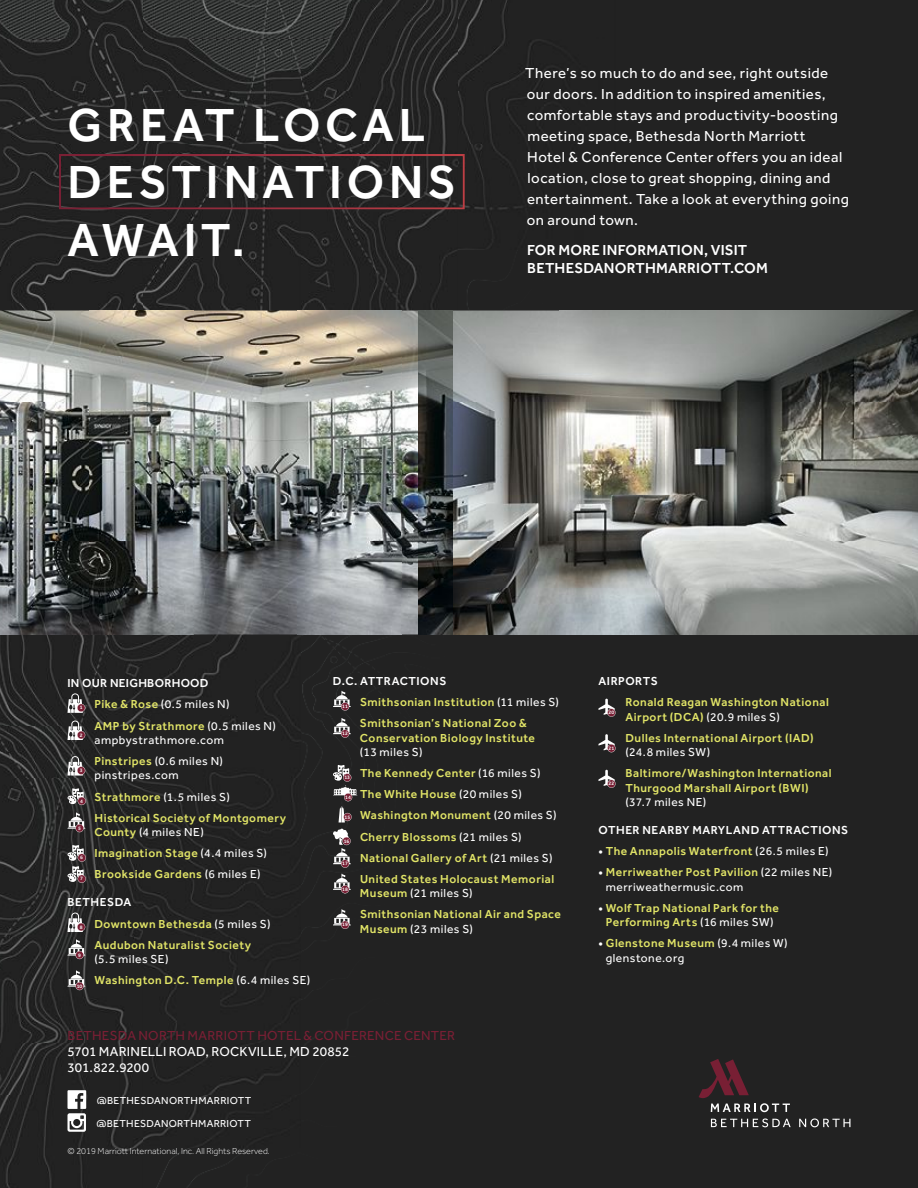
<style>
.page{position:relative;width:918px;height:1188px;background:#fff}
.page>*{position:absolute;margin:0;border:0;box-sizing:border-box;transform-origin:0 0}
.t1{font:500 48px/57.6px "Effra";letter-spacing:.1em;color:#fff}
.t2{font:15px/21px "Effra";letter-spacing:.035em;color:#fff}
.t3{font:500 15px/18px "Effra";letter-spacing:.015em;color:#fff}
.t4{font:13.5px/16.2px "Effra";letter-spacing:.01em;color:#fff}
.t5{font:13.5px "Effra";letter-spacing:.01em;color:#781f34}
.t6{font:500 12px/14.4px "Effra";letter-spacing:.04em;color:#e1e467}
.t7{font:12px/14.4px "Effra";letter-spacing:.04em;color:#fff}
.t8{font:500 12px "Effra";letter-spacing:.04em;color:#fff}
.t9{font:10.5px/22.8px "Effra";letter-spacing:.025em;color:#fff}
.t10{font:300 9px "Effra";color:#fff}
.t11{font:500 5.25px "Effra";color:#fff}
.s1{font-weight:500;color:#e1e467}
.s2{font-weight:400;color:#fff}
.s3{color:#fff}
.s4{font-weight:500}
</style>
<div class="page">
<img style="left:0;top:0;width:918px;height:310px">
<div style="left:0;top:635px;width:918px;height:553px;background:#222"></div>
<img style="left:0;top:310px;width:418px;height:278px">
<img style="left:0;top:588px;width:878px;height:46px">
<img style="left:453px;top:310px;width:425px;height:278px">
<img style="left:878px;top:310px;width:40px;height:324px">
<img style="left:418px;top:310px;width:35px;height:324px">
<svg style="left:59px;top:154px;width:406px;height:56px;background:#2d2526"></svg>
<svg style="left:67px;top:1090px;width:19px;height:42px"></svg>
<svg style="left:699px;top:1059px;width:91px;height:53px;background:#3a2b2f"></svg>
<svg style="left:711px;top:1118px;width:80px;height:9px"></svg>
<svg style="left:799px;top:1118px;width:52px;height:9px"></svg>
<svg style="left:67px;top:693px;width:18px;height:20px"></svg>
<svg style="left:67px;top:721px;width:18px;height:19px"></svg>
<svg style="left:67px;top:756px;width:18px;height:20px"></svg>
<svg style="left:67px;top:788px;width:19px;height:17px"></svg>
<svg style="left:67px;top:812px;width:18px;height:20px"></svg>
<svg style="left:67px;top:845px;width:19px;height:38px"></svg>
<svg style="left:67px;top:913px;width:18px;height:19px"></svg>
<svg style="left:67px;top:939px;width:18px;height:20px"></svg>
<svg style="left:67px;top:970px;width:18px;height:20px"></svg>
<svg style="left:333px;top:691px;width:18px;height:20px"></svg>
<svg style="left:333px;top:718px;width:18px;height:20px"></svg>
<svg style="left:333px;top:765px;width:24px;height:57px"></svg>
<svg style="left:331px;top:828px;width:20px;height:40px"></svg>
<svg style="left:333px;top:874px;width:18px;height:19px"></svg>
<svg style="left:333px;top:909px;width:18px;height:20px"></svg>
<svg style="left:599px;top:699px;width:17px;height:18px"></svg>
<svg style="left:599px;top:734px;width:17px;height:18px"></svg>
<svg style="left:599px;top:770px;width:17px;height:18px"></svg>
<h1 class="t1" style="left:68px;top:96px;width:390px">GREAT LOCAL<br>DESTINATIONS<br>AWAIT.</h1>
<p class="t2" style="left:525px;top:62px;width:325px">There’s so much to do and see, right outside our doors. In addition to inspired amenities, comfortable stays and productivity-boosting meeting space, Bethesda North Marriott<br>Hotel &amp; Conference Center offers you an ideal location, close to great shopping, dining and entertainment. Take a look at everything going on around town.</p>
<p class="t3" style="left:527px;top:241px;width:242px">FOR MORE INFORMATION, VISIT<br>BETHESDANORTHMARRIOTT.COM</p>
<p class="t8" style="left:68px;top:676px;width:143px">IN OUR NEIGHBORHOOD</p>
<p class="t11" style="left:80px;top:705px;width:4px">1</p>
<p class="t7" style="left:94px;top:697px;width:137px"><span class="s1">Pike &amp; Rose</span> (0.5 miles N)</p>
<p class="t11" style="left:80px;top:732px;width:4px">2</p>
<p class="t7" style="left:95px;top:718px;width:183px"><span class="s1">AMP by Strathmore</span> (0.5 miles N) ampbystrathmore.com</p>
<p class="t11" style="left:80px;top:767px;width:4px">3</p>
<p class="t7" style="left:95px;top:754px;width:130px"><span class="s1">Pinstripes</span> (0.6 miles N) pinstripes.com</p>
<p class="t11" style="left:80px;top:798px;width:4px">4</p>
<p class="t7" style="left:94px;top:789px;width:137px"><span class="s1">Strathmore</span> (1.5 miles S)</p>
<p class="t11" style="left:78px;top:825px;width:4px">5</p>
<p class="t6" style="left:94px;top:810px;width:193px">Historical Society of Montgomery<br>County <span class="s2">(4 miles NE)</span></p>
<p class="t11" style="left:80px;top:854px;width:4px">6</p>
<p class="t6" style="left:94px;top:846px;width:174px">Imagination Stage <span class="s2">(4.4 miles S)</span></p>
<p class="t11" style="left:80px;top:875px;width:4px">7</p>
<p class="t6" style="left:94px;top:867px;width:168px">Brookside Gardens <span class="s2">(6 miles E)</span></p>
<p class="t8" style="left:67px;top:895px;width:65px">BETHESDA</p>
<p class="t11" style="left:80px;top:924px;width:4px">8</p>
<p class="t6" style="left:94px;top:916px;width:178px">Downtown Bethesda <span class="s2">(5 miles S)</span></p>
<p class="t11" style="left:78px;top:952px;width:4px">9</p>
<p class="t6" style="left:94px;top:937px;width:158px">Audubon Naturalist Society</p>
<p class="t7" style="left:94px;top:952px;width:76px">(5.5 miles SE)</p>
<p class="t11" style="left:77px;top:983px;width:7px">10</p>
<p class="t6" style="left:94px;top:973px;width:217px">Washington D.C. Temple <span class="s2">(6.4 miles SE)</span></p>
<p class="t8" style="left:333px;top:674px;width:115px">D.C. ATTRACTIONS</p>
<p class="t11" style="left:342px;top:703px;width:7px">11</p>
<p class="t6" style="left:360px;top:695px;width:201px">Smithsonian Institution <span class="s2">(11 miles S)</span></p>
<p class="t11" style="left:342px;top:730px;width:7px">12</p>
<p class="t6" style="left:360px;top:716px;width:177px">Smithsonian’s National Zoo &amp;<br>Conservation Biology Institute</p>
<p class="t7" style="left:360px;top:745px;width:64px">(13 miles S)</p>
<p class="t11" style="left:344px;top:774px;width:7px">13</p>
<p class="t6" style="left:360px;top:766px;width:182px">The Kennedy Center <span class="s2">(16 miles S)</span></p>
<p class="t11" style="left:345px;top:794px;width:7px">14</p>
<p class="t6" style="left:360px;top:787px;width:163px">The White House <span class="s2">(20 miles S)</span></p>
<p class="t11" style="left:345px;top:814px;width:7px">15</p>
<p class="t6" style="left:360px;top:808px;width:198px">Washington Monument <span class="s2">(20 miles S)</span></p>
<p class="t11" style="left:344px;top:838px;width:7px">16</p>
<p class="t6" style="left:360px;top:829px;width:163px">Cherry Blossoms <span class="s2">(21 miles S)</span></p>
<p class="t11" style="left:342px;top:860px;width:7px">17</p>
<p class="t6" style="left:360px;top:851px;width:194px">National Gallery of Art <span class="s2">(21 miles S)</span></p>
<p class="t11" style="left:342px;top:886px;width:7px">18</p>
<p class="t6" style="left:360px;top:872px;width:196px">United States Holocaust Memorial<br>Museum <span class="s2">(21 miles S)</span></p>
<p class="t11" style="left:342px;top:922px;width:7px">19</p>
<p class="t6" style="left:360px;top:907px;width:202px">Smithsonian National Air and Space<br>Museum <span class="s2">(23 miles S)</span></p>
<p class="t5" style="left:68px;top:1027px;width:389px">BETHESDA NORTH MARRIOTT HOTEL &amp; CONFERENCE CENTER</p>
<p class="t4" style="left:68px;top:1043px;width:283px">5701 MARINELLI ROAD, ROCKVILLE, MD 20852<br>301.822.9200</p>
<p class="t9" style="left:96px;top:1089px;width:156px">@BETHESDANORTHMARRIOTT @BETHESDANORTHMARRIOTT</p>
<p class="t10" style="left:68px;top:1146px;width:204px">© 2019 Marriott International, Inc. All Rights Reserved.</p>
<p class="t8" style="left:598px;top:674px;width:61px">AIRPORTS</p>
<p class="t11" style="left:609px;top:709px;width:7px">20</p>
<p class="t6" style="left:625px;top:695px;width:205px">Ronald Reagan Washington National<br>Airport (DCA) <span class="s2">(20.9 miles S)</span></p>
<p class="t11" style="left:609px;top:745px;width:7px">21</p>
<p class="t6" style="left:626px;top:731px;width:190px">Dulles International Airport (IAD)</p>
<p class="t7" style="left:625px;top:745px;width:86px">(24.8 miles SW)</p>
<p class="t6" style="left:625px;top:766px;width:208px">Baltimore/Washington International<br>Thurgood Marshall Airport (BWI)</p>
<p class="t7" style="left:625px;top:795px;width:82px">(37.7 miles NE)</p>
<p class="t8" style="left:598px;top:823px;width:251px">OTHER NEARBY MARYLAND ATTRACTIONS</p>
<p class="t6" style="left:598px;top:844px;width:232px"><span class="s3">•</span> The Annapolis Waterfront <span class="s2">(26.5 miles E)</span></p>
<p class="t7" style="left:606px;top:865px;width:228px;text-indent:-7px"><span class="s4">•</span> <span class="s1">Merriweather Post Pavilion</span> (22 miles NE) merriweathermusic.com</p>
<p class="t6" style="left:598px;top:901px;width:182px;text-align:center"><span class="s3">•</span> Wolf Trap National Park for the<br>Performing Arts <span class="s2">(16 miles SW)</span></p>
<p class="t7" style="left:606px;top:936px;width:184px;text-indent:-7px"><span class="s4">•</span> <span class="s1">Glenstone Museum</span> (9.4 miles W) glenstone.org</p>
<p class="t11" style="left:609px;top:780px;width:7px">22</p>
</div>
